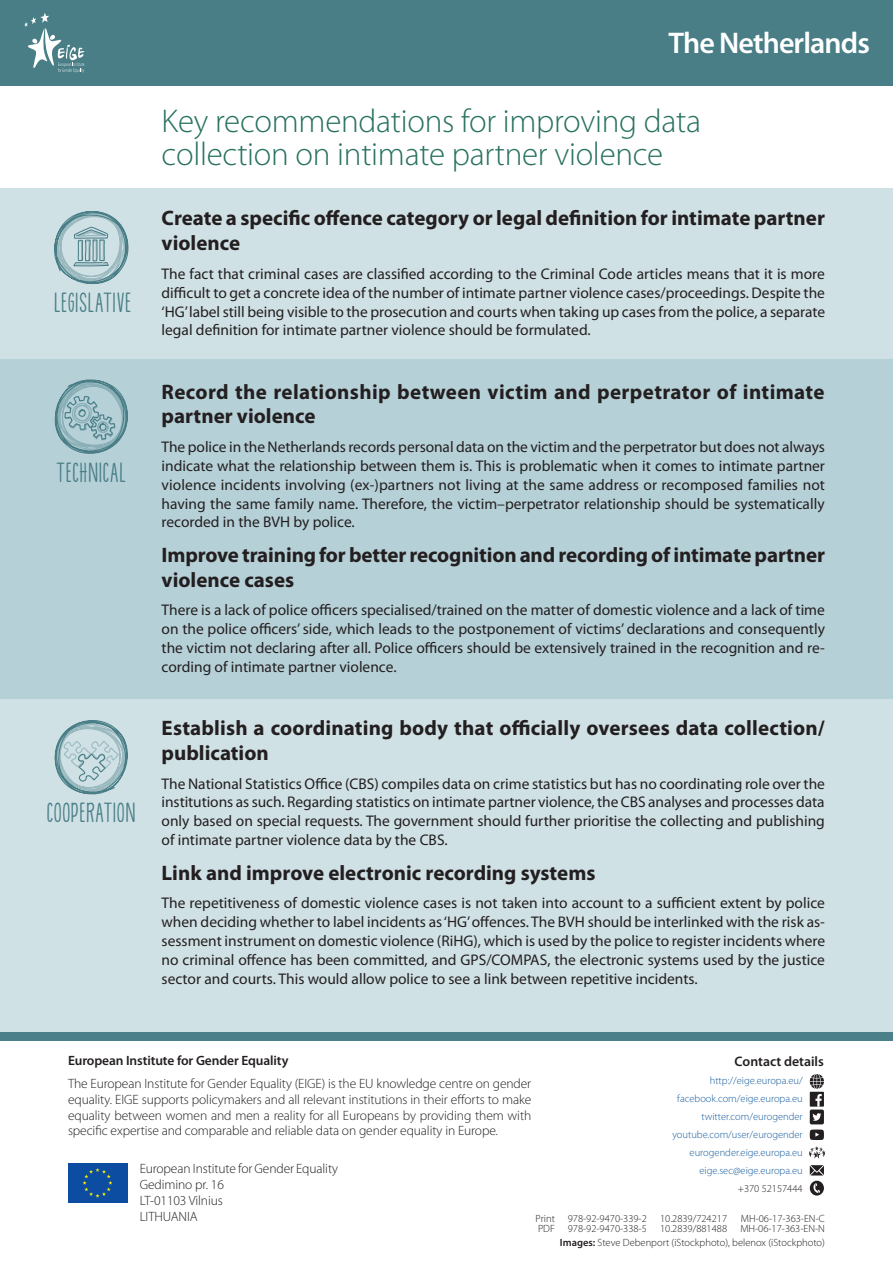
<style>
.page{position:relative;width:893px;height:1263px;background:#fff}
.page>*{position:absolute;margin:0;border:0;box-sizing:border-box;transform-origin:0 0}
.Header01{font:300 33px/33px "Myriad Pro";letter-spacing:-.01em;color:#287260}
.Header00{font:600 30px "Myriad Pro";letter-spacing:-.03em;color:#fff}
.text{font:26.25px "KG How Many Times";letter-spacing:.045em;color:#497e87}
.text_bullet{font:700 21px/24.8px "Myriad Pro";color:#231f20}
.text_bullet-2{font:700 21px/24.8px "Myriad Pro";letter-spacing:.02em;color:#231f20}
.text_bullet-3{font:15.45px/18.9px "Myriad Pro";color:#231f20;text-align:justify}
.t1{font:600 13.8px "Myriad Pro";color:#231f20}
.text-2{font:300 13.5px/15.9px "Myriad Pro";letter-spacing:-.01em;color:#231f20;text-align:justify}
.text-3{font:600 13.5px "Myriad Pro";letter-spacing:-.01em;color:#231f20}
.code{font:300 10.5px/9.9px "Myriad Pro";color:#231f20}
.t2{font:300 10.5px "Myriad Pro";color:#175d9e}
.s1{font-weight:600}
</style>
<div class="page">
<div style="left:0;top:189px;width:893px;height:846px;background:#d0e1e5"></div>
<div style="left:0;top:360px;width:893px;height:339px;background:#b6d0d7"></div>
<svg style="left:46px;top:211px;width:91px;height:243px"></svg>
<svg style="left:54px;top:720px;width:74px;height:75px"></svg>
<div style="left:0;top:0;width:893px;height:85px;background:#497e87"></div>
<svg style="left:24px;top:13px;width:60px;height:60px"></svg>
<svg style="left:810px;top:1074px;width:14px;height:66px"></svg>
<svg style="left:810px;top:1165px;width:14px;height:10px"></svg>
<div style="left:810px;top:1181px;width:14px;height:14px;background:#231f20;border-radius:50%"></div>
<svg style="left:813px;top:1183px;width:7px;height:10px"></svg>
<svg style="left:809px;top:1146px;width:16px;height:13px"></svg>
<div style="left:68px;top:1163px;width:59px;height:39px;background:#0d4da1"></div>
<svg style="left:83px;top:1168px;width:29px;height:29px"></svg>
<div style="left:0;top:1032px;width:893px;height:9px;background:#4b7f89"></div>
<p class="text" style="left:55px;top:288px;width:78px">LEGISLATIVE</p>
<p class="text" style="left:56px;top:458px;width:71px">TECHNICAL</p>
<p class="text" style="left:47px;top:798px;width:90px">COOPERATION</p>
<p class="Header00" style="left:668px;top:24px;width:203px">The Netherlands</p>
<p class="Header01" style="left:162px;top:105px;width:541px">Key recommendations for improving data collection on intimate partner violence</p>
<p class="text_bullet" style="left:162px;top:205px;width:665px">Create a specific offence category or legal definition for intimate partner violence</p>
<p class="text_bullet-3" style="left:162px;top:264px;width:665px">The fact that criminal cases are classified according to the Criminal Code articles means that it is more difficult to get a concrete idea of the number of intimate partner violence cases/proceedings. Despite the ‘HG’ label still being visible to the prosecution and courts when taking up cases from the police, a separate legal definition for intimate partner violence should be formulated.</p>
<p class="text_bullet-2" style="left:162px;top:378px;width:664px">Record the relationship between victim and perpetrator of intimate partner violence</p>
<p class="text_bullet-3" style="left:162px;top:437px;width:665px">The police in the Netherlands records personal data on the victim and the perpetrator but does not always indicate what the relationship between them is. This is problematic when it comes to intimate partner violence incidents involving (ex-)partners not living at the same address or recomposed families not having the same family name. Therefore, the victim–perpetrator relationship should be systematically recorded in the BVH by police.</p>
<p class="text_bullet" style="left:162px;top:542px;width:665px">Improve training for better recognition and recording of intimate partner violence cases</p>
<p class="text_bullet-3" style="left:162px;top:600px;width:665px">There is a lack of police officers specialised/trained on the matter of domestic violence and a lack of time on the police officers’ side, which leads to the postponement of victims’ declarations and consequently the victim not declaring after all. Police officers should be extensively trained in the recognition and re&shy;cording of intimate partner violence.</p>
<p class="text_bullet" style="left:162px;top:715px;width:665px">Establish a coordinating body that officially oversees data collection/ publication</p>
<p class="text_bullet-3" style="left:162px;top:774px;width:665px">The National Statistics Office (CBS) compiles data on crime statistics but has no coordinating role over the institutions as such. Regarding statistics on intimate partner violence, the CBS analyses and processes data only based on special requests. The government should further prioritise the collecting and publishing of intimate partner violence data by the CBS.</p>
<p class="text_bullet" style="left:162px;top:859px;width:435px">Link and improve electronic recording systems</p>
<p class="text_bullet-3" style="left:162px;top:893px;width:665px">The repetitiveness of domestic violence cases is not taken into account to a sufficient extent by police when deciding whether to label incidents as ‘HG’ offences. The BVH should be interlinked with the risk as&shy;sessment instrument on domestic violence (RiHG), which is used by the police to register incidents where no criminal offence has been committed, and GPS/COMPAS, the electronic systems used by the justice sector and courts. This would allow police to see a link between repetitive incidents.</p>
<p class="text-3" style="left:68px;top:1052px;width:222px">European Institute for Gender Equality</p>
<p class="text-2" style="left:68px;top:1075px;width:465px">The European Institute for Gender Equality (EIGE) is the EU knowledge centre on gender equality. EIGE supports policymakers and all relevant institutions in their efforts to make equality between women and men a reality for all Europeans by providing them with specific expertise and comparable and reliable data on gender equality in Europe.</p>
<p class="t1" style="left:735px;top:1052px;width:91px">Contact details</p>
<p class="t2" style="left:710px;top:1075px;width:94px">http://eige.europa.eu/</p>
<p class="t2" style="left:677px;top:1093px;width:127px">facebook.com/eige.europa.eu</p>
<p class="t2" style="left:701px;top:1111px;width:103px">twitter.com/eurogender</p>
<p class="t2" style="left:672px;top:1129px;width:132px">youtube.com/user/eurogender</p>
<p class="t2" style="left:690px;top:1147px;width:115px">eurogender.eige.europa.eu</p>
<p class="t2" style="left:699px;top:1165px;width:105px">eige.sec@eige.europa.eu</p>
<p class="code" style="left:738px;top:1184px;width:66px">+370 52157444</p>
<p class="text-2" style="left:140px;top:1161px;width:200px">European Institute for Gender Equality</p>
<p class="text-2" style="left:140px;top:1177px;width:86px">Gedimino pr. 16</p>
<p class="text-2" style="left:140px;top:1193px;width:85px">LT-01103 Vilnius</p>
<p class="text-2" style="left:140px;top:1209px;width:60px">LITHUANIA</p>
<p class="code" style="left:536px;top:1214px;width:21px">Print</p>
<p class="code" style="left:538px;top:1224px;width:18px">PDF</p>
<p class="code" style="left:568px;top:1214px;width:81px">978-92-9470-339-2<br>978-92-9470-338-5</p>
<p class="code" style="left:660px;top:1214px;width:69px">10.2839/724217<br>10.2839/881488</p>
<p class="code" style="left:740px;top:1214px;width:86px">MH-06-17-363-EN-C<br>MH-06-17-363-EN-N</p>
<p class="code" style="left:560px;top:1238px;width:267px"><span class="s1">Images:</span> Steve Debenport (iStockphoto), belenox (iStockphoto)</p>
</div>
